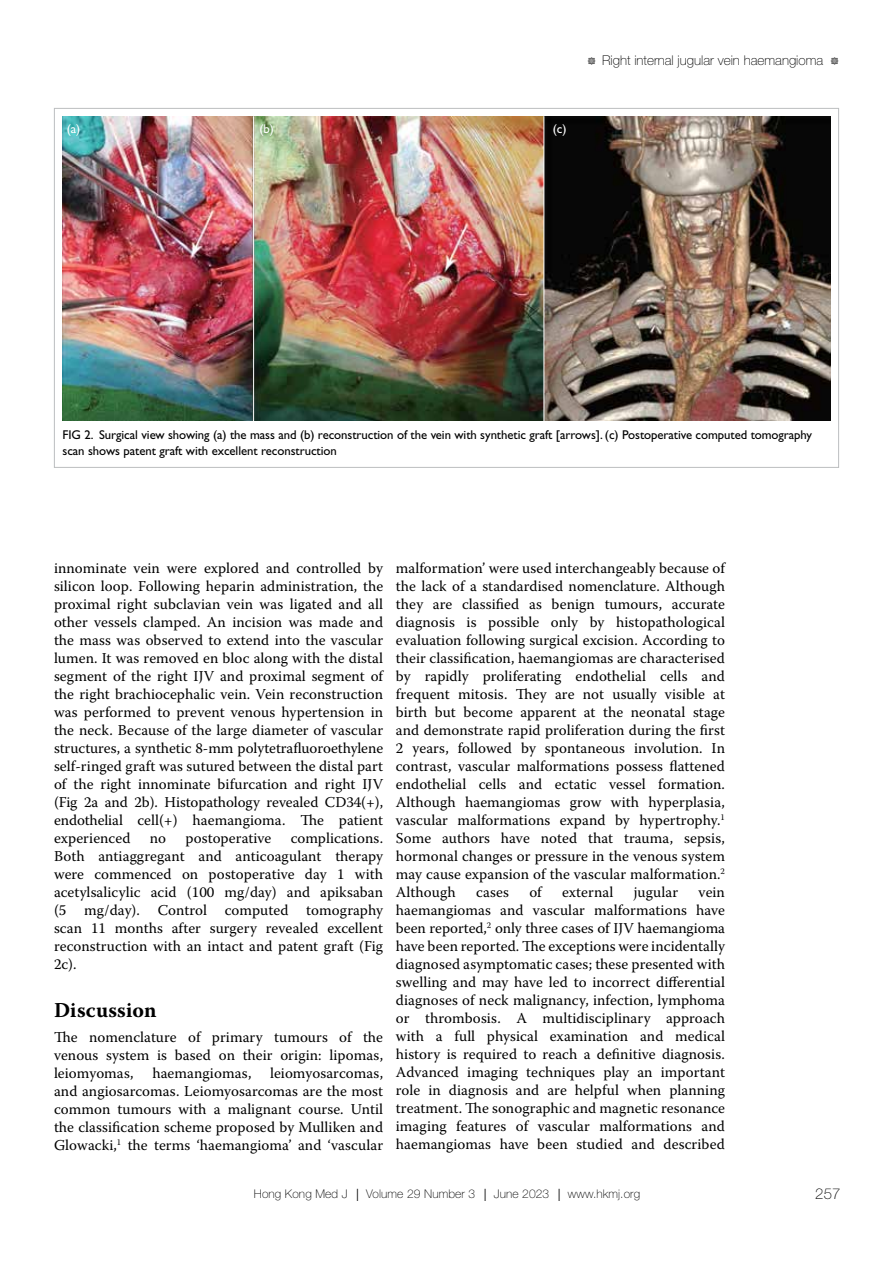
<style>
.page{position:relative;width:893px;height:1263px;background:#fff}
.page>*{position:absolute;margin:0;border:0;box-sizing:border-box;transform-origin:0 0}
.t1{font:700 21px "Warnock Pro";letter-spacing:.01em;color:#000}
.t2{font:15px/18px "Warnock Pro";letter-spacing:.005em;color:#000;text-align:justify}
.t3{font:100 15px "Helvetica Neue";color:#000}
.t4{font:100 13.5px "Helvetica Neue";color:#000}
.t5{font:12.75px/15.3px "Gill Sans";letter-spacing:-.005em;color:#000}
.t6{font:12.75px "Gill Sans";color:#fff}
.t7{font:100 12px "Helvetica Neue";letter-spacing:.01em;color:#000}
.s1{font-family:"Type Embellishments One Let Plain";font-weight:400;font-size:12px}
</style>
<div class="page">
<img style="left:63px;top:117px;width:767px;height:304px">
<hr style="left:253px;top:116px;width:1px;height:305px;background:#fff">
<hr style="left:544px;top:116px;width:1px;height:305px;background:#fff">
<p class="t4" style="left:587px;top:53px;width:254px"><span class="s1">#</span> Right internal jugular vein haemangioma <span class="s1">#</span></p>
<p class="t6" style="left:67px;top:122px;width:15px">(a)</p>
<p class="t6" style="left:259px;top:122px;width:16px">(b)</p>
<p class="t6" style="left:553px;top:122px;width:15px">(c)</p>
<p class="t5" style="left:63px;top:427px;width:751px">FIG 2. Surgical view showing (a) the mass and (b) reconstruction of the vein with synthetic graft [arrows]. (c) Postoperative computed tomography scan shows patent graft with excellent reconstruction</p>
<p class="t2" style="left:54px;top:559px;width:331px">innominate vein were explored and controlled by silicon loop. Following heparin administration, the proximal right subclavian vein was ligated and all other vessels clamped. An incision was made and the mass was observed to extend into the vascular lumen. It was removed en bloc along with the distal segment of the right IJV and proximal segment of the right brachiocephalic vein. Vein reconstruction was performed to prevent venous hypertension in the neck. Because of the large diameter of vascular structures, a synthetic 8-mm polytetrafluoroethylene self-ringed graft was sutured between the distal part of the right innominate bifurcation and right IJV (Fig 2a and 2b). Histopathology revealed CD34(+), endothelial cell(+) haemangioma. The patient experienced</p>
<p class="t2" style="left:54px;top:829px;width:331px;text-indent:237px">complications.<br>Both antiaggregant and anticoagulant therapy were commenced on postoperative day 1 with acetylsalicylic acid (100 mg/day) and apiksaban (5 mg/day). Control computed tomography scan 11 months after surgery revealed excellent reconstruction with an intact and patent graft (Fig 2c).</p>
<h1 class="t1" style="left:54px;top:998px;width:104px">Discussion</h1>
<p class="t2" style="left:54px;top:1028px;width:331px">The nomenclature of primary tumours of the venous system is based on their origin: lipomas, leiomyomas, haemangiomas, leiomyosarcomas, and angiosarcomas. Leiomyosarcomas are the most common tumours with a malignant course. Until the classification scheme proposed by Mulliken and Glowacki,<sup>1</sup> the terms ‘haemangioma’ and ‘vascular</p>
<p class="t2" style="left:150px;top:829px;width:18px">no</p>
<p class="t2" style="left:185px;top:829px;width:88px">postoperative</p>
<p class="t2" style="left:396px;top:559px;width:331px">malformation’ were used interchangeably because of the lack of a standardised nomenclature. Although they are classified as benign tumours, accurate diagnosis is possible only by histopathological evaluation following surgical excision. According to their classification, haemangiomas are characterised by rapidly proliferating endothelial cells and frequent mitosis. They are not usually visible at birth but become apparent at the neonatal stage and demonstrate rapid proliferation during the first 2 years, followed by spontaneous involution. In contrast, vascular malformations possess flattened endothelial cells and ectatic vessel formation.<br>Although haemangiomas grow with hyperplasia, vascular malformations expand by hypertrophy.<sup>1<br></sup>Some authors have noted that trauma, sepsis, hormonal changes or pressure in the venous system may cause expansion of the vascular malformation.<sup>2<br></sup>Although</p>
<p class="t2" style="left:476px;top:883px;width:34px">cases</p>
<p class="t2" style="left:529px;top:883px;width:14px">of</p>
<p class="t2" style="left:562px;top:883px;width:53px">external</p>
<p class="t2" style="left:634px;top:883px;width:46px">jugular</p>
<p class="t2" style="left:396px;top:883px;width:331px;text-indent:303px">vein haemangiomas and vascular malformations have been reported,<sup>2</sup> only three cases of IJV haemangioma have been reported. The exceptions were incidentally diagnosed asymptomatic cases; these presented with swelling and may have led to incorrect differential diagnoses of neck malignancy, infection, lymphoma or thrombosis. A multidisciplinary approach with a full physical examination and medical history is required to reach a definitive diagnosis.<br>Advanced imaging techniques play an important role in diagnosis and are helpful when planning treatment. The sonographic and magnetic resonance imaging features of vascular malformations and haemangiomas have been studied and described</p>
<p class="t7" style="left:254px;top:1187px;width:388px">Hong Kong Med J ⎥ Volume 29 Number 3 ⎥ June 2023 ⎥ www.hkmj.org</p>
<p class="t3" style="left:815px;top:1186px;width:27px">257</p>
</div>
